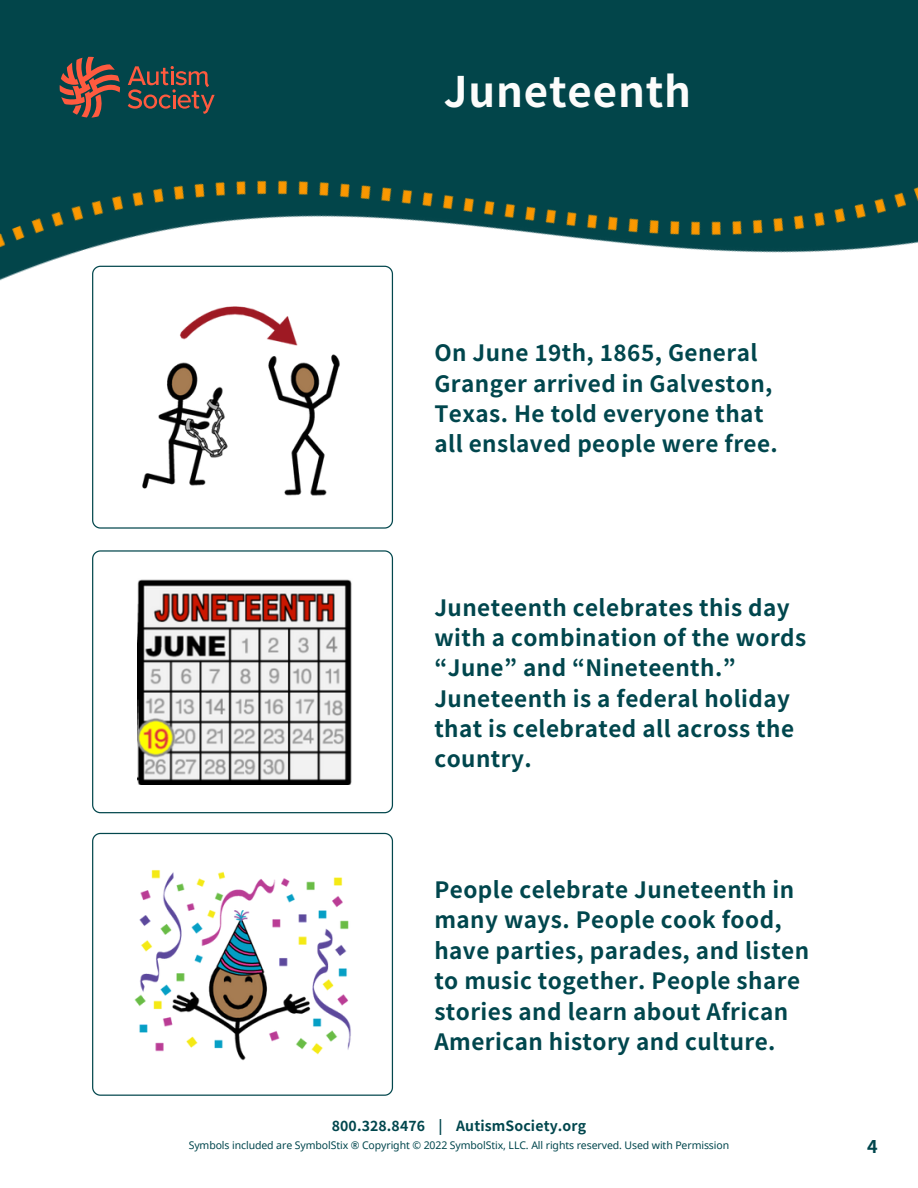
<style>
.page{position:relative;width:918px;height:1188px;background:#fff}
.page>*{position:absolute;margin:0;border:0;box-sizing:border-box;transform-origin:0 0}
.t1{font:700 42px "Noto Sans JP";letter-spacing:.02em;color:#fcfcfb}
.t2{font:700 22.5px/30.3px "Noto Sans JP";letter-spacing:.02em;color:#00464d}
.t3{font:700 18px "Noto Sans JP";color:#00464d}
.t4{font:700 14.1px "Noto Sans JP";letter-spacing:.01em;color:#00464d}
.t5{font:10.5px "Noto Sans";letter-spacing:-.01em;color:#00464d}
</style>
<div class="page">
<img style="left:0;top:0;width:918px;height:569px">
<svg style="left:128px;top:66px;width:87px;height:48px;background:#424a47"></svg>
<svg style="left:60px;top:57px;width:60px;height:61px;background:#6c4d45"></svg>
<svg style="left:92px;top:266px;width:301px;height:263px"></svg>
<svg style="left:92px;top:550px;width:301px;height:263px"></svg>
<svg style="left:92px;top:833px;width:301px;height:263px"></svg>
<img style="left:129px;top:303px;width:228px;height:194px">
<img style="left:137px;top:579px;width:215px;height:206px">
<img style="left:130px;top:867px;width:227px;height:194px">
<p class="t1" style="left:444px;top:58px;width:249px">Juneteenth</p>
<p class="t2" style="left:434px;top:336px;width:345px">On June 19th, 1865, General<br>Granger arrived in Galveston,<br>Texas. He told everyone that all enslaved people were free.</p>
<p class="t2" style="left:434px;top:591px;width:373px">Juneteenth celebrates this day with a combination of the words “June” and “Nineteenth.”<br>Juneteenth is a federal holiday that is celebrated all across the country.</p>
<h2 class="t2" style="left:434px;top:873px;width:376px">People celebrate Juneteenth in many ways. People cook food, have parties, parades, and listen to music together. People share stories and learn about African<br>American history and culture.</h2>
<p class="t4" style="left:332px;top:1115px;width:256px">800.328.8476 | AutismSociety.org</p>
<h2 class="t5" style="left:189px;top:1138px;width:542px">Symbols included are SymbolStix ® Copyright © 2022 SymbolStix, LLC. All rights reserved. Used with Permission</h2>
<p class="t3" style="left:867px;top:1133px;width:11px">4</p>
</div>
